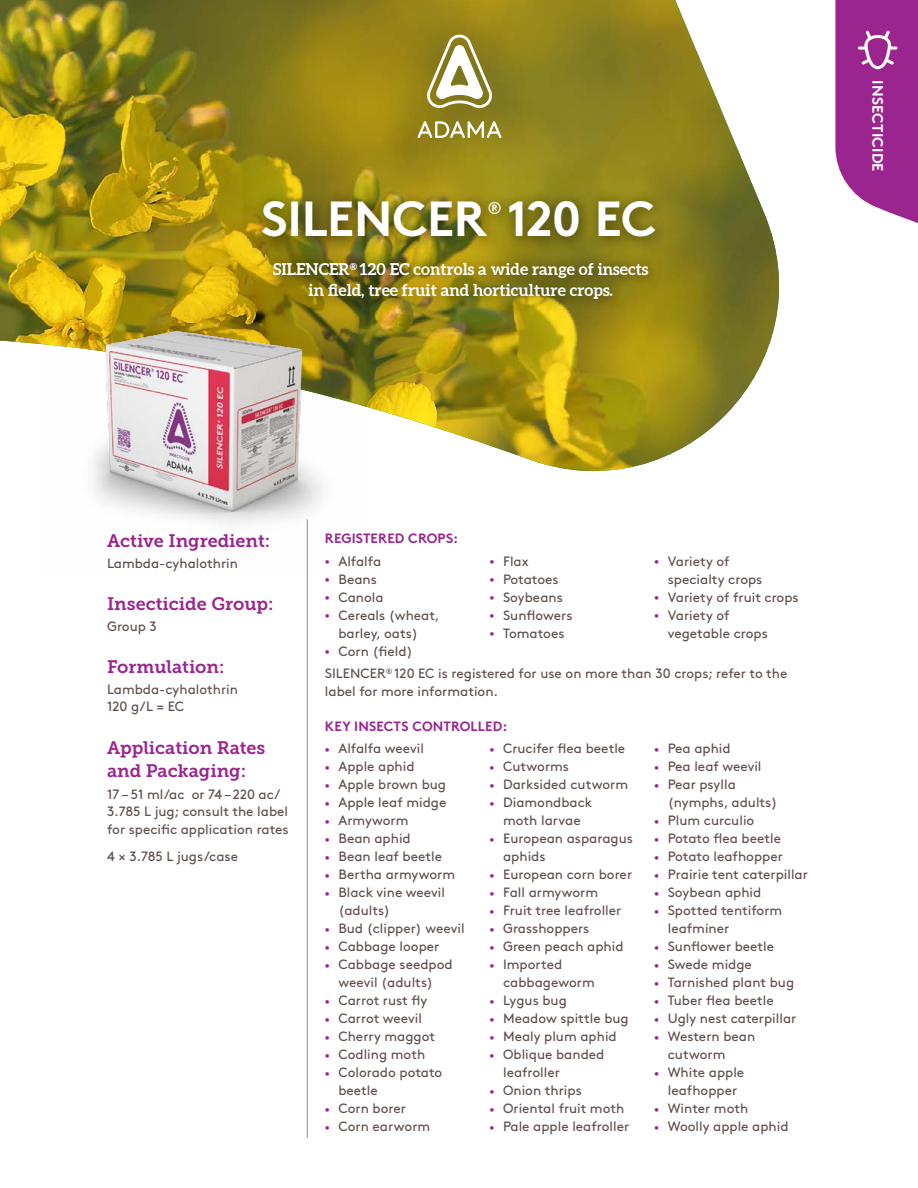
<style>
.page{position:relative;width:918px;height:1188px;background:#fff}
.page>*{position:absolute;margin:0;border:0;box-sizing:border-box;transform-origin:0 0}
.t1{font:700 49.2px "Brown Pro";letter-spacing:-.01em;color:#fff}
.t2{font:18px/24px "Museo Slab 700";color:#9a258f}
.t3{font:700 17.25px "Brown Pro";color:#fff}
.t4{font:700 16.5px/21px "Aleo";color:#fff;text-align:center}
.t5{font:700 15px "Brown Pro";letter-spacing:.01em;color:#fff}
.t6{font:13.5px/18px "Brown Pro";color:#5f4f4b}
.t7{font:700 13.5px "Brown Pro";letter-spacing:.01em;color:#9a258f}
.s1{font-size:9px;color:#9a258f}
</style>
<div class="page">
<img style="left:0;top:0;width:780px;height:472px">
<div style="left:252px;top:190px;width:417px;height:62px;background:#000;opacity:.56"></div>
<svg style="left:426px;top:35px;width:67px;height:73px"></svg>
<svg style="left:417px;top:121px;width:85px;height:17px"></svg>
<hr style="left:307px;top:520px;width:1px;height:618px;background:#978d87">
<div style="left:263px;top:251px;width:400px;height:63px;background:#000;opacity:.56"></div>
<img style="left:37px;top:284px;width:332px;height:290px">
<svg style="left:835px;top:0;width:83px;height:223px;background:#a53e9b"></svg>
<h1 class="t1" style="left:261px;top:179px;width:397px">SILENCER 120 EC</h1>
<p class="t3" style="left:488px;top:194px;width:16px">®</p>
<p class="t4" style="left:273px;top:260px;width:377px">SILENCER<sup>®</sup> 120 EC controls a wide range of insects in field, tree fruit and horticulture crops.</p>
<p class="t5" style="left:890px;top:80px;width:93px;rotate:90deg">INSECTICIDE</p>
<h2 class="t2" style="left:107px;top:528px;width:165px">Active Ingredient:</h2>
<p class="t6" style="left:107px;top:553px;width:132px">Lambda-cyhalothrin</p>
<h2 class="t2" style="left:107px;top:591px;width:168px">Insecticide Group:</h2>
<p class="t6" style="left:107px;top:616px;width:51px">Group 3</p>
<h2 class="t2" style="left:107px;top:654px;width:119px">Formulation:</h2>
<p class="t6" style="left:107px;top:679px;width:132px">Lambda-cyhalothrin<br>120 g/L = EC</p>
<h2 class="t2" style="left:107px;top:735px;width:160px">Application Rates and Packaging:</h2>
<p class="t6" style="left:107px;top:784px;width:183px">17 – 51 ml/ac or 74 – 220 ac/<br>3.785 L jug; consult the label for specific application rates</p>
<p class="t6" style="left:107px;top:847px;width:132px">4 × 3.785 L jugs/case</p>
<p class="t7" style="left:325px;top:527px;width:135px">REGISTERED CROPS:</p>
<p class="t6" style="left:325px;top:551px;width:58px"><span class="s1">•</span> Alfalfa</p>
<p class="t6" style="left:325px;top:569px;width:54px"><span class="s1">•</span> Beans</p>
<p class="t6" style="left:325px;top:587px;width:60px"><span class="s1">•</span> Canola</p>
<p class="t6" style="left:338px;top:605px;width:103px;text-indent:-14px"><span class="s1">•</span> Cereals (wheat, barley, oats)</p>
<p class="t6" style="left:325px;top:641px;width:89px"><span class="s1">•</span> Corn (field)</p>
<p class="t6" style="left:668px;top:551px;width:96px;text-indent:-14px"><span class="s1">•</span> Variety of specialty crops</p>
<p class="t6" style="left:654px;top:587px;width:146px"><span class="s1">•</span> Variety of fruit crops</p>
<p class="t6" style="left:668px;top:605px;width:102px;text-indent:-14px"><span class="s1">•</span> Variety of vegetable crops</p>
<p class="t6" style="left:325px;top:663px;width:464px">SILENCER<sup>®</sup> 120 EC is registered for use on more than 30 crops; refer to the label for more information.</p>
<p class="t7" style="left:325px;top:715px;width:184px">KEY INSECTS CONTROLLED:</p>
<p class="t6" style="left:325px;top:738px;width:100px"><span class="s1">•</span> Alfalfa weevil</p>
<p class="t6" style="left:325px;top:756px;width:91px"><span class="s1">•</span> Apple aphid</p>
<p class="t6" style="left:325px;top:774px;width:123px"><span class="s1">•</span> Apple brown bug</p>
<p class="t6" style="left:325px;top:792px;width:123px"><span class="s1">•</span> Apple leaf midge</p>
<p class="t6" style="left:325px;top:810px;width:85px"><span class="s1">•</span> Armyworm</p>
<p class="t6" style="left:325px;top:828px;width:87px"><span class="s1">•</span> Bean aphid</p>
<p class="t6" style="left:325px;top:846px;width:119px"><span class="s1">•</span> Bean leaf beetle</p>
<p class="t6" style="left:325px;top:864px;width:132px"><span class="s1">•</span> Bertha armyworm</p>
<p class="t6" style="left:338px;top:882px;width:108px;text-indent:-14px"><span class="s1">•</span> Black vine weevil (adults)</p>
<p class="t6" style="left:325px;top:918px;width:141px"><span class="s1">•</span> Bud (clipper) weevil</p>
<p class="t6" style="left:325px;top:936px;width:116px"><span class="s1">•</span> Cabbage looper</p>
<p class="t6" style="left:325px;top:954px;width:129px;text-align:center"><span class="s1">•</span> Cabbage seedpod weevil (adults)</p>
<p class="t6" style="left:325px;top:990px;width:104px"><span class="s1">•</span> Carrot rust fly</p>
<p class="t6" style="left:325px;top:1008px;width:99px"><span class="s1">•</span> Carrot weevil</p>
<p class="t6" style="left:325px;top:1026px;width:112px"><span class="s1">•</span> Cherry maggot</p>
<p class="t6" style="left:325px;top:1044px;width:102px"><span class="s1">•</span> Codling moth</p>
<p class="t6" style="left:338px;top:1062px;width:105px;text-indent:-14px"><span class="s1">•</span> Colorado potato beetle</p>
<p class="t6" style="left:325px;top:1098px;width:83px"><span class="s1">•</span> Corn borer</p>
<p class="t6" style="left:325px;top:1116px;width:107px"><span class="s1">•</span> Corn earworm</p>
<p class="t6" style="left:490px;top:551px;width:41px"><span class="s1">•</span> Flax</p>
<p class="t6" style="left:490px;top:569px;width:71px"><span class="s1">•</span> Potatoes</p>
<p class="t6" style="left:490px;top:587px;width:75px"><span class="s1">•</span> Soybeans</p>
<p class="t6" style="left:490px;top:605px;width:84px"><span class="s1">•</span> Sunflowers</p>
<p class="t6" style="left:490px;top:623px;width:76px"><span class="s1">•</span> Tomatoes</p>
<p class="t6" style="left:490px;top:738px;width:137px"><span class="s1">•</span> Crucifer flea beetle</p>
<p class="t6" style="left:490px;top:756px;width:81px"><span class="s1">•</span> Cutworms</p>
<p class="t6" style="left:490px;top:774px;width:140px"><span class="s1">•</span> Darksided cutworm</p>
<p class="t6" style="left:490px;top:792px;width:104px;text-align:center"><span class="s1">•</span> Diamondback moth larvae</p>
<p class="t6" style="left:503px;top:828px;width:131px;text-indent:-14px"><span class="s1">•</span> European asparagus aphids</p>
<p class="t6" style="left:490px;top:864px;width:144px"><span class="s1">•</span> European corn borer</p>
<p class="t6" style="left:490px;top:882px;width:110px"><span class="s1">•</span> Fall armyworm</p>
<p class="t6" style="left:490px;top:900px;width:133px"><span class="s1">•</span> Fruit tree leafroller</p>
<p class="t6" style="left:490px;top:918px;width:101px"><span class="s1">•</span> Grasshoppers</p>
<p class="t6" style="left:490px;top:936px;width:135px"><span class="s1">•</span> Green peach aphid</p>
<p class="t6" style="left:503px;top:954px;width:93px;text-indent:-14px"><span class="s1">•</span> Imported cabbageworm</p>
<p class="t6" style="left:490px;top:990px;width:79px"><span class="s1">•</span> Lygus bug</p>
<p class="t6" style="left:490px;top:1008px;width:141px"><span class="s1">•</span> Meadow spittle bug</p>
<p class="t6" style="left:490px;top:1026px;width:129px"><span class="s1">•</span> Mealy plum aphid</p>
<p class="t6" style="left:503px;top:1044px;width:103px;text-indent:-14px"><span class="s1">•</span> Oblique banded leafroller</p>
<p class="t6" style="left:490px;top:1080px;width:94px"><span class="s1">•</span> Onion thrips</p>
<p class="t6" style="left:490px;top:1098px;width:136px"><span class="s1">•</span> Oriental fruit moth</p>
<p class="t6" style="left:490px;top:1116px;width:141px"><span class="s1">•</span> Pale apple leafroller</p>
<p class="t6" style="left:654px;top:738px;width:78px"><span class="s1">•</span> Pea aphid</p>
<p class="t6" style="left:654px;top:756px;width:109px"><span class="s1">•</span> Pea leaf weevil</p>
<p class="t6" style="left:668px;top:774px;width:111px;text-indent:-14px"><span class="s1">•</span> Pear psylla (nymphs, adults)</p>
<p class="t6" style="left:654px;top:810px;width:102px"><span class="s1">•</span> Plum curculio</p>
<p class="t6" style="left:654px;top:828px;width:128px"><span class="s1">•</span> Potato flea beetle</p>
<p class="t6" style="left:654px;top:846px;width:130px"><span class="s1">•</span> Potato leafhopper</p>
<p class="t6" style="left:654px;top:864px;width:155px"><span class="s1">•</span> Prairie tent caterpillar</p>
<p class="t6" style="left:654px;top:882px;width:109px"><span class="s1">•</span> Soybean aphid</p>
<p class="t6" style="left:668px;top:900px;width:116px;text-indent:-14px"><span class="s1">•</span> Spotted tentiform leafminer</p>
<p class="t6" style="left:654px;top:936px;width:121px"><span class="s1">•</span> Sunflower beetle</p>
<p class="t6" style="left:654px;top:954px;width:99px"><span class="s1">•</span> Swede midge</p>
<p class="t6" style="left:654px;top:972px;width:141px"><span class="s1">•</span> Tarnished plant bug</p>
<p class="t6" style="left:654px;top:990px;width:121px"><span class="s1">•</span> Tuber flea beetle</p>
<p class="t6" style="left:654px;top:1008px;width:144px"><span class="s1">•</span> Ugly nest caterpillar</p>
<p class="t6" style="left:668px;top:1026px;width:89px;text-indent:-14px"><span class="s1">•</span> Western bean cutworm</p>
<p class="t6" style="left:654px;top:1062px;width:92px;text-align:center"><span class="s1">•</span> White apple leafhopper</p>
<p class="t6" style="left:654px;top:1098px;width:95px"><span class="s1">•</span> Winter moth</p>
<p class="t6" style="left:654px;top:1116px;width:136px"><span class="s1">•</span> Woolly apple aphid</p>
</div>
